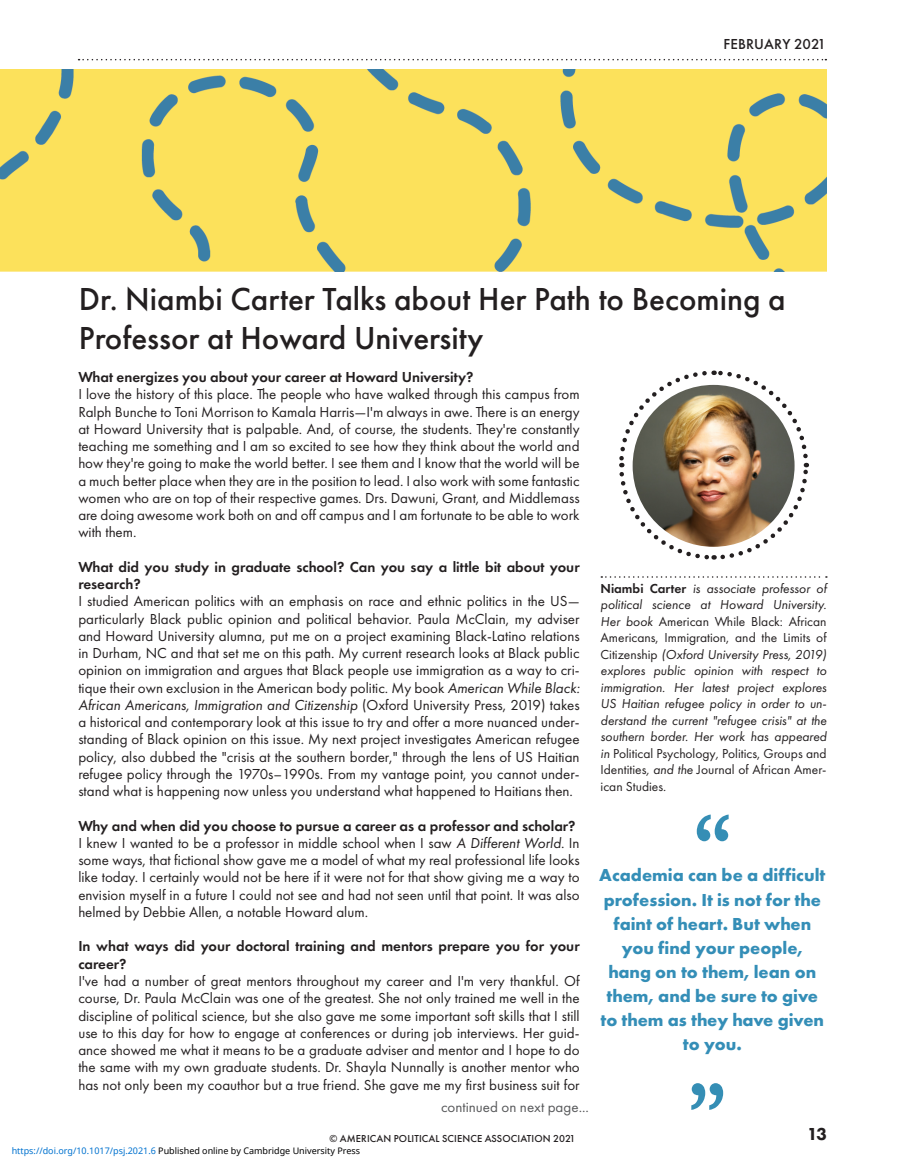
<style>
.page{position:relative;width:905px;height:1175px;background:#fff}
.page>*{position:absolute;margin:0;border:0;box-sizing:border-box;transform-origin:0 0}
.t1{font:75px "Monaco";color:#358eb5}
.t2{font:500 33px/39.6px "Futura PT";color:#231f20}
.t3{font:700 18px/24px "Futura PT";color:#348eb7;text-align:center}
.t4{font:800 18px "Futura PT";color:#231f20}
.t5{font:15px/17.2px "Futura PT";color:#231f20;text-align:justify}
.t6{font:600 15px/17.2px "Futura PT";color:#231f20}
.t7{font:15px "Futura PT";color:#57585a}
.t8{font:500 15px "Futura PT";letter-spacing:.01em;color:#231f20}
.t9{font:italic 13.5px/16.5px "Futura PT";color:#231f20;text-align:justify}
.t10{font:500 10.5px "Futura PT";letter-spacing:.01em;color:#231f20}
.t11{font:9px "Noto Sans";color:#000}
.s1{font-style:italic}
.s2{font-weight:600}
.s3{font-weight:600;font-style:normal}
.s4{font-style:normal}
.s5{color:#0172cf}
</style>
<div class="page">
<svg style="left:79px;top:59px;width:747px;height:1px"></svg>
<img style="left:0;top:69px;width:826px;height:203px">
<svg style="left:601px;top:576px;width:225px;height:2px"></svg>
<svg style="left:619px;top:370px;width:190px;height:190px"></svg>
<img style="left:632px;top:385px;width:162px;height:162px;border-radius:81px">
<p class="t8" style="left:723px;top:35px;width:104px">FEBRUARY 2021</p>
<h2 class="t2" style="left:79px;top:279px;width:708px">Dr. Niambi Carter Talks about Her Path to Becoming a<br>Professor at Howard University</h2>
<p class="t6" style="left:78px;top:368px;width:397px">What energizes you about your career at Howard University?</p>
<p class="t5" style="left:78px;top:385px;width:503px">I love the history of this place. The people who have walked through this campus from Ralph Bunche to Toni Morrison to Kamala Harris—I'm always in awe. There is an energy at Howard University that is palpable. And, of course, the students. They're constantly teaching me something and I am so excited to see how they think about the world and how they're going to make the world better. I see them and I know that the world will be a much better place when they are in the position to lead. I also work with some fantastic women who are on top of their respective games. Drs. Dawuni, Grant, and Middlemass are doing awesome work both on and off campus and I am fortunate to be able to work with them.</p>
<p class="t6" style="left:78px;top:558px;width:503px">What did you study in graduate school? Can you say a little bit about your research?</p>
<p class="t5" style="left:78px;top:592px;width:503px">I studied American politics with an emphasis on race and ethnic politics in the US— particularly Black public opinion and political behavior. Paula McClain, my adviser and Howard University alumna, put me on a project examining Black-Latino relations in Durham, NC and that set me on this path. My current research looks at Black public opinion on immigration and argues that Black people use immigration as a way to cri&shy;tique their own exclusion in the American body politic. My book <span class="s1">American While Black:<br>African Americans, Immigration and Citizenship</span> (Oxford University Press, 2019) takes a historical and contemporary look at this issue to try and offer a more nuanced under&shy;standing of Black opinion on this issue. My next project investigates American refugee policy, also dubbed the "crisis at the southern border," through the lens of US Haitian refugee policy through the 1970s–1990s. From my vantage point, you cannot under&shy;stand what is happening now unless you understand what happened to Haitians then.</p>
<p class="t5" style="left:78px;top:817px;width:503px;text-align:left"><span class="s2">Why and when did you choose to pursue a career as a professor and scholar?<br></span>I knew I wanted to be a professor in middle school when I saw <span class="s1">A Different World</span>. In some ways, that fictional show gave me a model of what my real professional life looks like today. I certainly would not be here if it were not for that show giving me a way to envision myself in a future I could not see and had not seen until that point. It was also helmed by Debbie Allen, a notable Howard alum.</p>
<p class="t6" style="left:78px;top:937px;width:503px">In what ways did your doctoral training and mentors prepare you for your career?</p>
<p class="t5" style="left:78px;top:972px;width:503px">I've had a number of great mentors throughout my career and I'm very thankful. Of course, Dr. Paula McClain was one of the greatest. She not only trained me well in the discipline of political science, but she also gave me some important soft skills that I still use to this day for how to engage at conferences or during job interviews. Her guid&shy;ance showed me what it means to be a graduate adviser and mentor and I hope to do the same with my own graduate students. Dr. Shayla Nunnally is another mentor who has not only been my coauthor but a true friend. She gave me my first business suit for</p>
<p class="t7" style="left:441px;top:1098px;width:149px">continued on next page...</p>
<p class="t9" style="left:600px;top:580px;width:227px"><span class="s3">Niambi Carter</span> is associate professor of political science at Howard University.<br>Her book <span class="s4">American While Black: African Americans, Immigration, and the Limits of Citizenship</span> (Oxford University Press, 2019) explores public opinion with respect to immigration. Her latest project explores US Haitian refugee policy in order to un&shy;derstand the current "refugee crisis" at the southern border. Her work has appeared in <span class="s4">Political Psychology</span>, <span class="s4">Politics, Groups and Identities</span>, and the <span class="s4">Journal of African Amer&shy;ican Studies</span>.</p>
<h1 class="t1" style="left:690px;top:783px;width:46px">“</h1>
<p class="t3" style="left:599px;top:863px;width:227px">Academia can be a difficult profession. It is not for the faint of heart. But when you find your people, hang on to them, lean on them, and be sure to give to them as they have given to you.</p>
<h1 class="t1" style="left:684px;top:1051px;width:46px">”</h1>
<p class="t10" style="left:329px;top:1132px;width:247px">© AMERICAN POLITICAL SCIENCE ASSOCIATION 2021</p>
<p class="t4" style="left:807px;top:1123px;width:21px">13</p>
<p class="t11" style="left:12px;top:1143px;width:350px"><span class="s5">https://doi.org/10.1017/psj.2021.6</span> Published online by Cambridge University Press</p>
</div>
